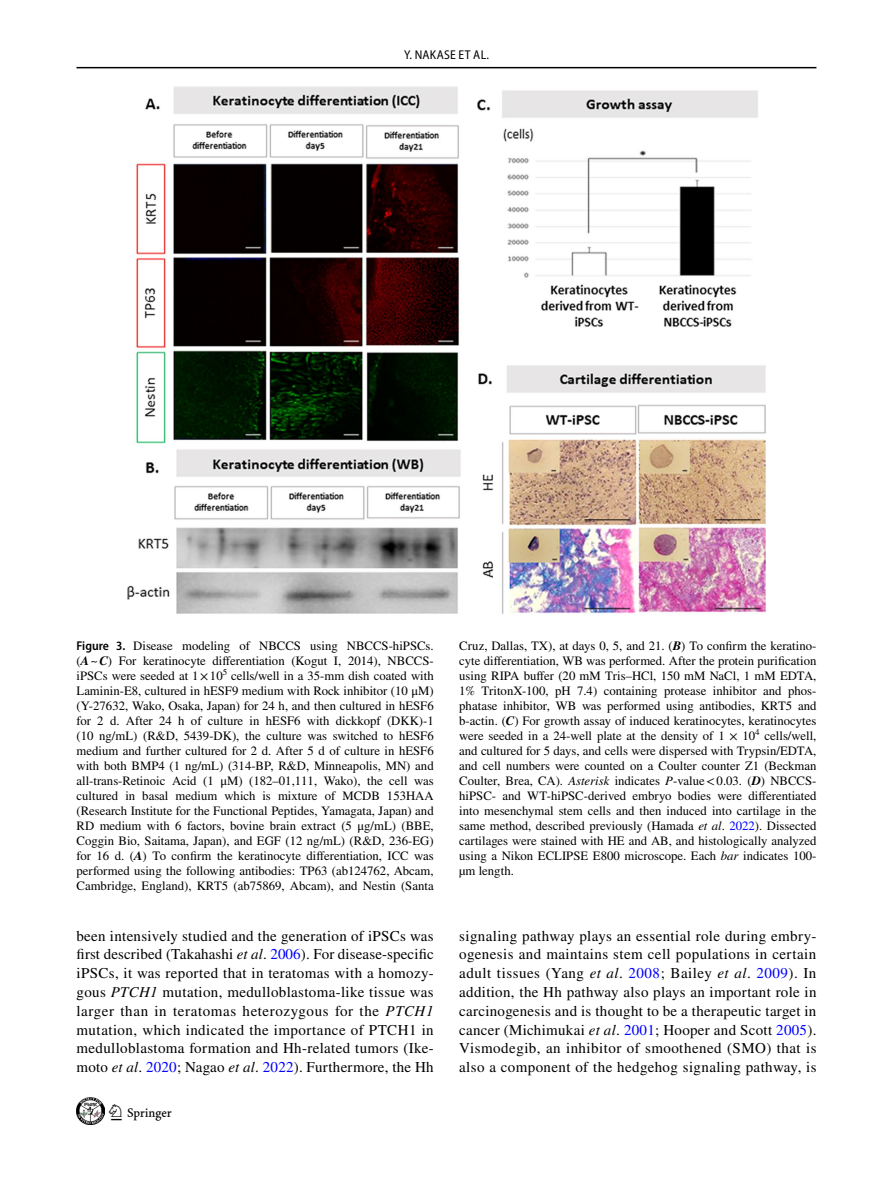
<style>
.page{position:relative;width:893px;height:1187px;background:#fff}
.page>*{position:absolute;margin:0;border:0;box-sizing:border-box;transform-origin:0 0}
.t1{font:22.5px "Springnew Regular 2";color:#000}
.t2{font:15px/18.8px "STIX";letter-spacing:.025em;color:#000;text-align:justify}
.t3{font:12.75px/15px "STIX";color:#000;text-align:justify}
.t4{font:semi-condensed 12.75px "Myriad Pro";letter-spacing:.08em;color:#000}
.s1{font-family:"Myriad Pro";font-weight:600;font-stretch:semi-condensed}
.s2{font-weight:700;font-style:italic}
.s3{font-style:italic}
.s4{color:#00f}
</style>
<div class="page">
<hr style="left:77px;top:67px;width:739px;height:1px;background:#000">
<img style="left:77px;top:1097px;width:27px;height:27px">
<img style="left:127px;top:87px;width:638px;height:527px">
<p class="t4" style="left:404px;top:48px;width:86px">Y. NAKASE ET AL.</p>
<p class="t3" style="left:77px;top:639px;width:359px"><span class="s1">Figure 3.</span> Disease modeling of NBCCS using NBCCS-hiPSCs. (<span class="s2">A</span>~<span class="s2">C</span>) For keratinocyte differentiation (Kogut I, 2014), NBCCS&shy;iPSCs were seeded at 1× -10<sup>5</sup> cells/well in a 35-mm dish coated with Laminin-E8, cultured in hESF9 medium with Rock inhibitor (10 μM) (Y-27632, Wako, Osaka, Japan) for 24 h, and then cultured in hESF6 for 2 d. After 24 h of culture in hESF6 with dickkopf (DKK)-1 (10 ng/mL) (R&amp;D, 5439-DK), the culture was switched to hESF6 medium and further cultured for 2 d. After 5 d of culture in hESF6 with both BMP4 (1 ng/mL) (314-BP, R&amp;D, Minneapolis, MN) and all-trans-Retinoic Acid (1 μM) (182–01,111, Wako), the cell was cultured in basal medium which is mixture of MCDB 153HAA (Research Institute for the Functional Peptides, Yamagata, Japan) and RD medium with 6 factors, bovine brain extract (5 μg/mL) (BBE, Coggin Bio, Saitama, Japan), and EGF (12 ng/mL) (R&amp;D, 236-EG) for 16 d. (<span class="s2">A</span>) To confirm the keratinocyte differentiation, ICC was performed using the following antibodies: TP63 (ab124762, Abcam, Cambridge, England), KRT5 (ab75869, Abcam), and Nestin (Santa</p>
<p class="t3" style="left:459px;top:638px;width:359px">Cruz, Dallas, TX), at days 0, 5, and 21. (<span class="s2">B</span>) To confirm the keratino&shy;cyte differentiation, WB was performed. After the protein purification using RIPA buffer (20 mM Tris–HCl, 150 mM NaCl, 1 mM EDTA, 1% TritonX-100, pH 7.4) containing protease inhibitor and phos&shy;phatase inhibitor, WB was performed using antibodies, KRT5 and b-actin. (<span class="s2">C</span>) For growth assay of induced keratinocytes, keratinocytes were seeded in a 24-well plate at the density of 1 × 10<sup>4</sup> cells/well, and cultured for 5 days, and cells were dispersed with Trypsin/EDTA, and cell numbers were counted on a Coulter counter Z1 (Beckman Coulter, Brea, CA). <span class="s3">Asterisk</span> indicates <span class="s3">P</span>-value&lt;0.03. (<span class="s2">D</span>) NBCCS&shy;hiPSC- and WT-hiPSC-derived embryo bodies were differentiated into mesenchymal stem cells and then induced into cartilage in the same method, described previously (Hamada <span class="s3">et al</span>. <span class="s4">2022</span>). Dissected cartilages were stained with HE and AB, and histologically analyzed using a Nikon ECLIPSE E800 microscope. Each <span class="s3">bar</span> indicates 100- µm length.</p>
<p class="t2" style="left:77px;top:927px;width:359px">been intensively studied and the generation of iPSCs was first described (Takahashi <span class="s3">et al</span>. <span class="s4">2006</span>). For disease-specific iPSCs, it was reported that in teratomas with a homozy&shy;gous <span class="s3">PTCH1</span> mutation, medulloblastoma-like tissue was larger than in teratomas heterozygous for the <span class="s3">PTCH1 </span>mutation, which indicated the importance of PTCH1 in medulloblastoma formation and Hh-related tumors (Ike&shy;moto <span class="s3">et al</span>. <span class="s4">2020</span>; Nagao <span class="s3">et al</span>. <span class="s4">2022</span>). Furthermore, the Hh</p>
<p class="t2" style="left:459px;top:927px;width:359px">signaling pathway plays an essential role during embry&shy;ogenesis and maintains stem cell populations in certain adult tissues (Yang <span class="s3">et al</span>. <span class="s4">2008</span>; Bailey <span class="s3">et al</span>. <span class="s4">2009</span>). In addition, the Hh pathway also plays an important role in carcinogenesis and is thought to be a therapeutic target in cancer (Michimukai <span class="s3">et al</span>. <span class="s4">2001</span>; Hooper and Scott <span class="s4">2005</span>).<br>Vismodegib, an inhibitor of smoothened (SMO) that is also a component of the hedgehog signaling pathway, is</p>
<h1 class="t1" style="left:111px;top:1104px;width:62px">1 3</h1>
</div>
